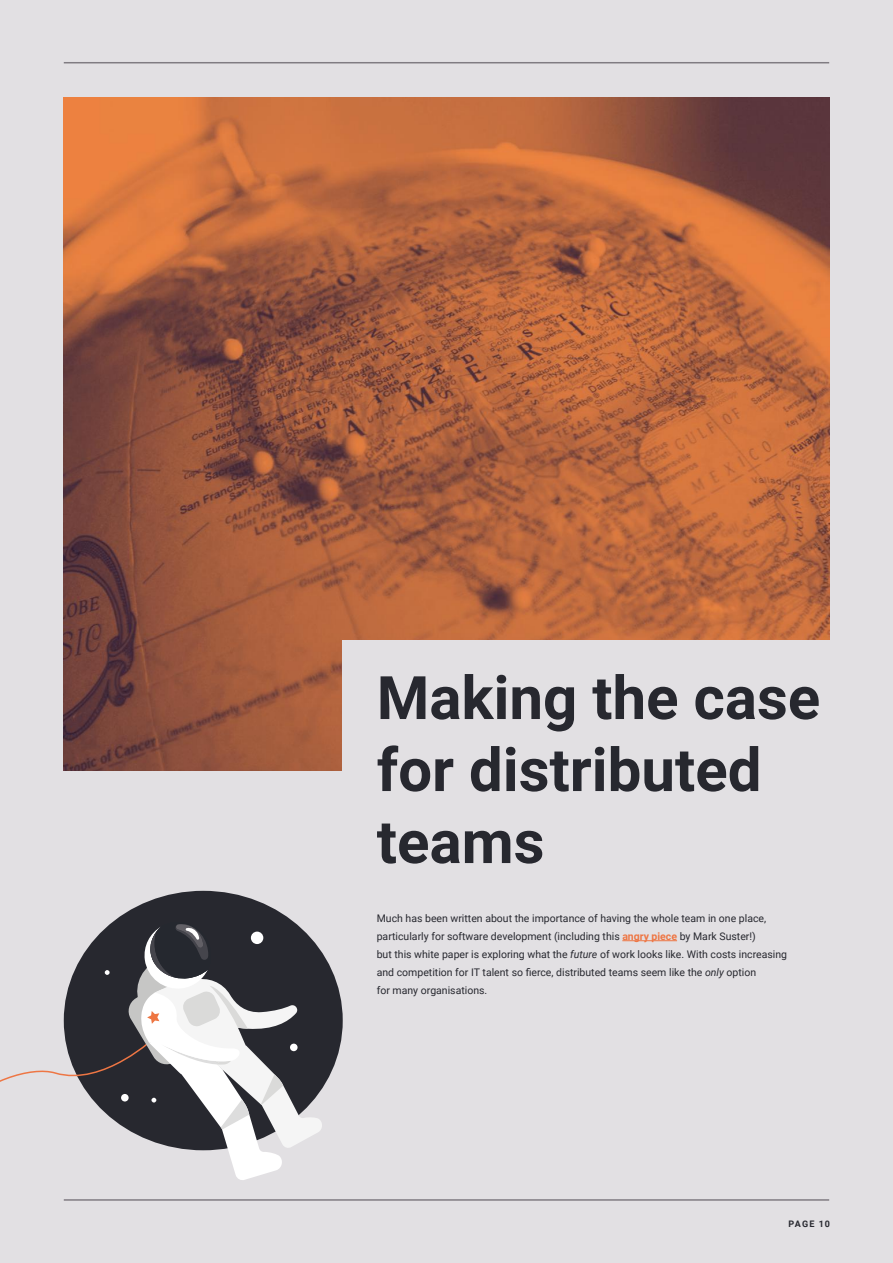
<style>
.page{position:relative;width:893px;height:1263px;background:#e2e0e3}
.page>*{position:absolute;margin:0;border:0;box-sizing:border-box;transform-origin:0 0}
.t1{font:700 60px/72px "Roboto";color:#27282f}
.t2{font:10.5px/18px "Roboto";color:#27282f}
.t3{font:700 9px "Roboto";letter-spacing:.115em;color:#27282f}
.s1{font-weight:700;color:#ee7644}
.s2{font-style:italic}
</style>
<div class="page">
<hr style="left:64px;top:62px;width:765px;height:1px;background:#807c82">
<hr style="left:64px;top:1199px;width:765px;height:2px;background:#807c82">
<img style="left:64px;top:97px;width:765px;height:674px">
<div style="left:343px;top:640px;width:496px;height:270px;background:#e2e0e3"></div>
<hr style="left:622px;top:940px;width:55px;height:1px;background:#ee7644">
<div style="left:64px;top:891px;width:279px;height:259px;background:#27282f;border-radius:50%"></div>
<svg style="left:0;top:920px;width:323px;height:281px"></svg>
<div style="left:121px;top:1094px;width:8px;height:7px;background:#fff;border-radius:50%"></div>
<div style="left:290px;top:1043px;width:8px;height:8px;background:#fff;border-radius:50%"></div>
<h1 class="t1" style="left:377px;top:659px;width:445px">Making the case for distributed teams</h1>
<p class="t2" style="left:377px;top:909px;width:412px">Much has been written about the importance of having the whole team in one place, particularly for software development (including this <span class="s1">angry piece</span> by Mark Suster!)<br>but this white paper is exploring what the <span class="s2">future</span> of work looks like. With costs increasing and competition for IT talent so fierce, distributed teams seem like the <span class="s2">only</span> option<br>for many organisations.</p>
<p class="t3" style="left:789px;top:1217px;width:43px">PAGE 10</p>
</div>
